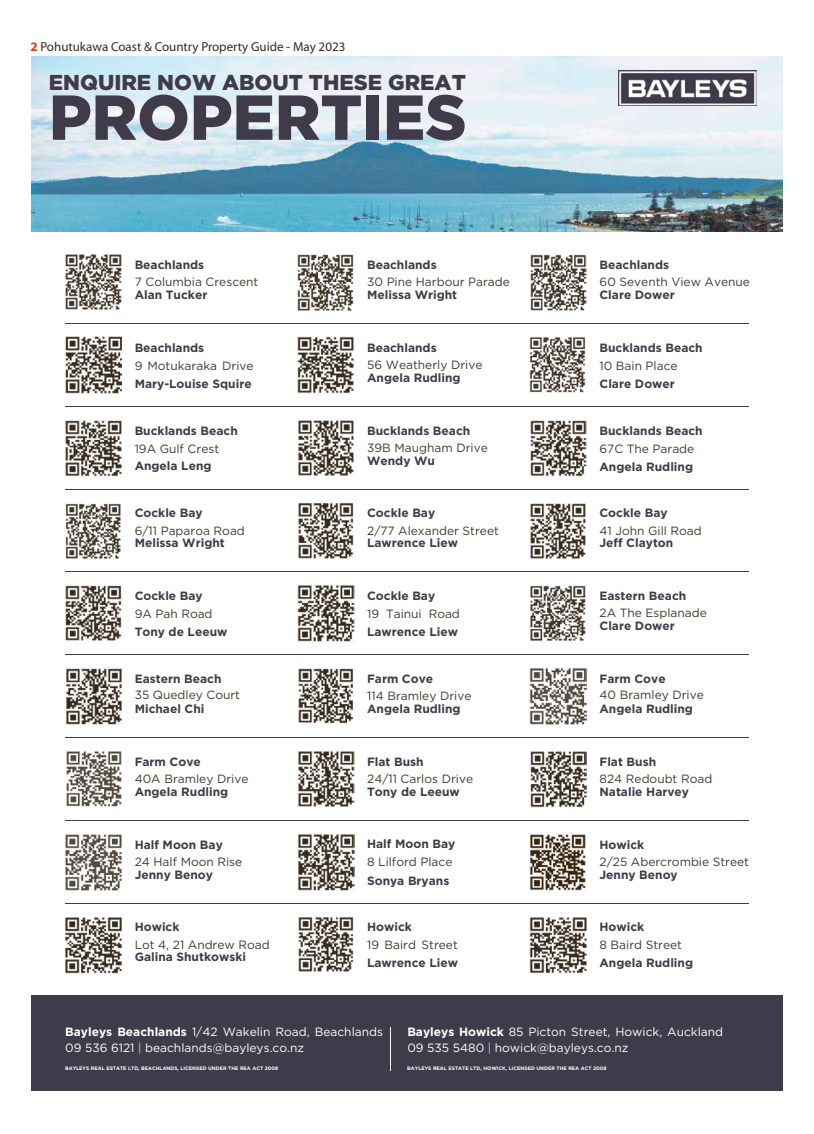
<style>
.page{position:relative;width:814px;height:1134px;background:#fff}
.page>*{position:absolute;margin:0;border:0;box-sizing:border-box;transform-origin:0 0}
.t1{font:900 63.4px "Gotham";color:#403b4a}
.t2{font:900 21.5px "Gotham";color:#403b4a}
.t3{font:13px "Myriad Pro";color:#362b1a}
.t4{font:700 12px "Gotham";color:#403b4a}
.t5{font:12px "Gotham";color:#41382c}
.t6{font:12px/16.5px "Gotham";color:#fff}
.t7{font:700 5px "Gotham";color:#fff}
.s1{font-weight:700;color:#e33800}
.s2{font-weight:700}
.s3{font-weight:300}
</style>
<div class="page">
<div style="left:31px;top:995px;width:751px;height:96px;background:#403b4a"></div>
<hr style="left:390px;top:1027px;width:1px;height:43px;background:#fff">
<img style="left:65px;top:254px;width:57px;height:56px">
<hr style="left:65px;top:323px;width:683px;height:1px;background:#403b4a">
<img style="left:297px;top:254px;width:57px;height:57px">
<img style="left:530px;top:254px;width:57px;height:57px">
<img style="left:65px;top:337px;width:57px;height:56px">
<hr style="left:65px;top:406px;width:683px;height:1px;background:#403b4a">
<img style="left:297px;top:337px;width:57px;height:56px">
<img style="left:530px;top:337px;width:56px;height:56px">
<img style="left:65px;top:585px;width:57px;height:56px">
<hr style="left:65px;top:654px;width:683px;height:1px;background:#403b4a">
<img style="left:297px;top:585px;width:57px;height:57px">
<img style="left:530px;top:585px;width:56px;height:56px">
<img style="left:65px;top:419px;width:57px;height:57px">
<hr style="left:65px;top:489px;width:683px;height:1px;background:#403b4a">
<img style="left:297px;top:419px;width:57px;height:57px">
<img style="left:530px;top:420px;width:57px;height:56px">
<img style="left:65px;top:668px;width:57px;height:57px">
<hr style="left:65px;top:737px;width:683px;height:1px;background:#403b4a">
<img style="left:298px;top:668px;width:55px;height:56px">
<img style="left:530px;top:668px;width:57px;height:57px">
<img style="left:65px;top:834px;width:57px;height:56px">
<hr style="left:65px;top:903px;width:683px;height:1px;background:#403b4a">
<img style="left:297px;top:833px;width:57px;height:57px">
<img style="left:530px;top:833px;width:56px;height:57px">
<img style="left:65px;top:503px;width:56px;height:56px">
<hr style="left:65px;top:572px;width:683px;height:1px;background:#403b4a">
<img style="left:297px;top:503px;width:57px;height:56px">
<img style="left:530px;top:503px;width:56px;height:56px">
<img style="left:66px;top:751px;width:56px;height:56px">
<hr style="left:65px;top:820px;width:683px;height:1px;background:#403b4a">
<img style="left:297px;top:751px;width:57px;height:56px">
<img style="left:530px;top:751px;width:57px;height:56px">
<img style="left:65px;top:917px;width:57px;height:56px">
<img style="left:298px;top:917px;width:56px;height:55px">
<img style="left:530px;top:917px;width:57px;height:56px">
<img style="left:31px;top:57px;width:751px;height:174px">
<img style="left:618px;top:70px;width:138px;height:35px">
<p class="t3" style="left:30px;top:39px;width:316px"><span class="s1">2</span> Pohutukawa Coast &amp; Country Property Guide - May 2023</p>
<h2 class="t2" style="left:49px;top:68px;width:418px">ENQUIRE NOW ABOUT THESE GREAT</h2>
<h1 class="t1" style="left:49px;top:74px;width:419px">PROPERTIES</h1>
<h2 class="t2" style="left:62px;top:97px;width:418px">ENQUIRE NOW ABOUT THESE GREAT</h2>
<h1 class="t1" style="left:62px;top:102px;width:419px">PROPERTIES</h1>
<p class="t4" style="left:135px;top:257px;width:71px">Beachlands</p>
<p class="t4" style="left:135px;top:287px;width:74px">Alan Tucker</p>
<p class="t5" style="left:135px;top:274px;width:125px">7 Columbia Crescent</p>
<p class="t4" style="left:367px;top:257px;width:71px">Beachlands</p>
<p class="t4" style="left:367px;top:287px;width:92px">Melissa Wright</p>
<p class="t5" style="left:367px;top:274px;width:144px">30 Pine Harbour Parade</p>
<p class="t4" style="left:599px;top:257px;width:71px">Beachlands</p>
<p class="t4" style="left:599px;top:287px;width:77px">Clare Dower</p>
<p class="t5" style="left:599px;top:274px;width:152px">60 Seventh View Avenue</p>
<p class="t4" style="left:135px;top:340px;width:71px">Beachlands</p>
<p class="t5" style="left:135px;top:358px;width:120px">9 Motukaraka Drive</p>
<p class="t4" style="left:135px;top:375px;width:118px">Mary-Louise Squire</p>
<p class="t4" style="left:135px;top:422px;width:105px">Bucklands Beach</p>
<p class="t5" style="left:135px;top:441px;width:86px">19A Gulf Crest</p>
<p class="t4" style="left:135px;top:458px;width:78px">Angela Leng</p>
<p class="t4" style="left:367px;top:340px;width:71px">Beachlands</p>
<p class="t4" style="left:367px;top:369px;width:95px">Angela Rudling</p>
<p class="t5" style="left:367px;top:357px;width:117px">56 Weatherly Drive</p>
<p class="t4" style="left:367px;top:422px;width:105px">Bucklands Beach</p>
<p class="t4" style="left:367px;top:452px;width:69px">Wendy Wu</p>
<p class="t5" style="left:367px;top:440px;width:122px">39B Maugham Drive</p>
<p class="t4" style="left:599px;top:340px;width:105px">Bucklands Beach</p>
<p class="t5" style="left:599px;top:358px;width:80px">10 Bain Place</p>
<p class="t4" style="left:599px;top:375px;width:77px">Clare Dower</p>
<p class="t4" style="left:599px;top:422px;width:105px">Bucklands Beach</p>
<p class="t5" style="left:599px;top:441px;width:96px">67C The Parade</p>
<p class="t4" style="left:599px;top:458px;width:95px">Angela Rudling</p>
<p class="t4" style="left:135px;top:505px;width:70px">Cockle Bay</p>
<p class="t4" style="left:135px;top:535px;width:92px">Melissa Wright</p>
<p class="t5" style="left:135px;top:523px;width:112px">6/11 Paparoa Road</p>
<p class="t4" style="left:367px;top:505px;width:70px">Cockle Bay</p>
<p class="t4" style="left:367px;top:535px;width:92px">Lawrence Liew</p>
<p class="t5" style="left:367px;top:523px;width:133px">2/77 Alexander Street</p>
<p class="t4" style="left:599px;top:505px;width:70px">Cockle Bay</p>
<p class="t4" style="left:599px;top:535px;width:75px">Jeff Clayton</p>
<p class="t5" style="left:599px;top:523px;width:104px">41 John Gill Road</p>
<p class="t4" style="left:135px;top:588px;width:70px">Cockle Bay</p>
<p class="t5" style="left:135px;top:606px;width:79px">9A Pah Road</p>
<p class="t4" style="left:135px;top:624px;width:94px">Tony de Leeuw</p>
<p class="t4" style="left:367px;top:588px;width:70px">Cockle Bay</p>
<p class="t5" style="left:367px;top:606px;width:94px">19 Tainui Road</p>
<p class="t4" style="left:367px;top:624px;width:92px">Lawrence Liew</p>
<p class="t4" style="left:599px;top:588px;width:88px">Eastern Beach</p>
<p class="t4" style="left:599px;top:618px;width:77px">Clare Dower</p>
<p class="t5" style="left:599px;top:605px;width:109px">2A The Esplanade</p>
<p class="t4" style="left:135px;top:671px;width:88px">Eastern Beach</p>
<p class="t4" style="left:135px;top:701px;width:71px">Michael Chi</p>
<p class="t5" style="left:135px;top:687px;width:107px">35 Quedley Court</p>
<p class="t4" style="left:367px;top:671px;width:68px">Farm Cove</p>
<p class="t4" style="left:367px;top:701px;width:95px">Angela Rudling</p>
<p class="t5" style="left:367px;top:688px;width:106px">114 Bramley Drive</p>
<p class="t4" style="left:599px;top:671px;width:68px">Farm Cove</p>
<p class="t4" style="left:599px;top:701px;width:95px">Angela Rudling</p>
<p class="t5" style="left:599px;top:687px;width:106px">40 Bramley Drive</p>
<p class="t4" style="left:135px;top:754px;width:68px">Farm Cove</p>
<p class="t4" style="left:135px;top:783px;width:95px">Angela Rudling</p>
<p class="t5" style="left:135px;top:771px;width:115px">40A Bramley Drive</p>
<p class="t4" style="left:367px;top:754px;width:58px">Flat Bush</p>
<p class="t4" style="left:367px;top:783px;width:94px">Tony de Leeuw</p>
<p class="t5" style="left:367px;top:771px;width:107px">24/11 Carlos Drive</p>
<p class="t4" style="left:599px;top:754px;width:58px">Flat Bush</p>
<p class="t4" style="left:599px;top:783px;width:91px">Natalie Harvey</p>
<p class="t5" style="left:599px;top:771px;width:114px">824 Redoubt Road</p>
<p class="t4" style="left:135px;top:836px;width:90px">Half Moon Bay</p>
<p class="t4" style="left:135px;top:866px;width:80px">Jenny Benoy</p>
<p class="t5" style="left:135px;top:854px;width:109px">24 Half Moon Rise</p>
<p class="t4" style="left:367px;top:836px;width:90px">Half Moon Bay</p>
<p class="t5" style="left:367px;top:854px;width:87px">8 Lilford Place</p>
<p class="t4" style="left:367px;top:873px;width:84px">Sonya Bryans</p>
<p class="t4" style="left:599px;top:836px;width:46px">Howick</p>
<p class="t4" style="left:599px;top:866px;width:80px">Jenny Benoy</p>
<p class="t5" style="left:599px;top:854px;width:151px">2/25 Abercrombie Street</p>
<p class="t4" style="left:135px;top:919px;width:46px">Howick</p>
<p class="t4" style="left:135px;top:949px;width:113px">Galina Shutkowski</p>
<p class="t5" style="left:135px;top:937px;width:136px">Lot 4, 21 Andrew Road</p>
<p class="t4" style="left:367px;top:919px;width:46px">Howick</p>
<p class="t5" style="left:367px;top:937px;width:92px">19 Baird Street</p>
<p class="t4" style="left:367px;top:955px;width:92px">Lawrence Liew</p>
<p class="t4" style="left:599px;top:919px;width:46px">Howick</p>
<p class="t5" style="left:599px;top:937px;width:84px">8 Baird Street</p>
<p class="t4" style="left:599px;top:955px;width:95px">Angela Rudling</p>
<p class="t6" style="left:65px;top:1023px;width:319px"><span class="s2">Bayleys Beachlands</span> 1/42 Wakelin Road, Beachlands<br>09 536 6121 <span class="s3">|</span> beachlands@bayleys.co.nz</p>
<p class="t6" style="left:407px;top:1023px;width:317px"><span class="s2">Bayleys Howick</span> 85 Picton Street, Howick, Auckland<br>09 535 5480 <span class="s3">|</span> howick@bayleys.co.nz</p>
<p class="t7" style="left:65px;top:1065px;width:215px">BAYLEYS REAL ESTATE LTD, BEACHLANDS, LICENSED UNDER THE REA ACT 2008</p>
<p class="t7" style="left:407px;top:1065px;width:201px">BAYLEYS REAL ESTATE LTD, HOWICK, LICENSED UNDER THE REA ACT 2008</p>
</div>
